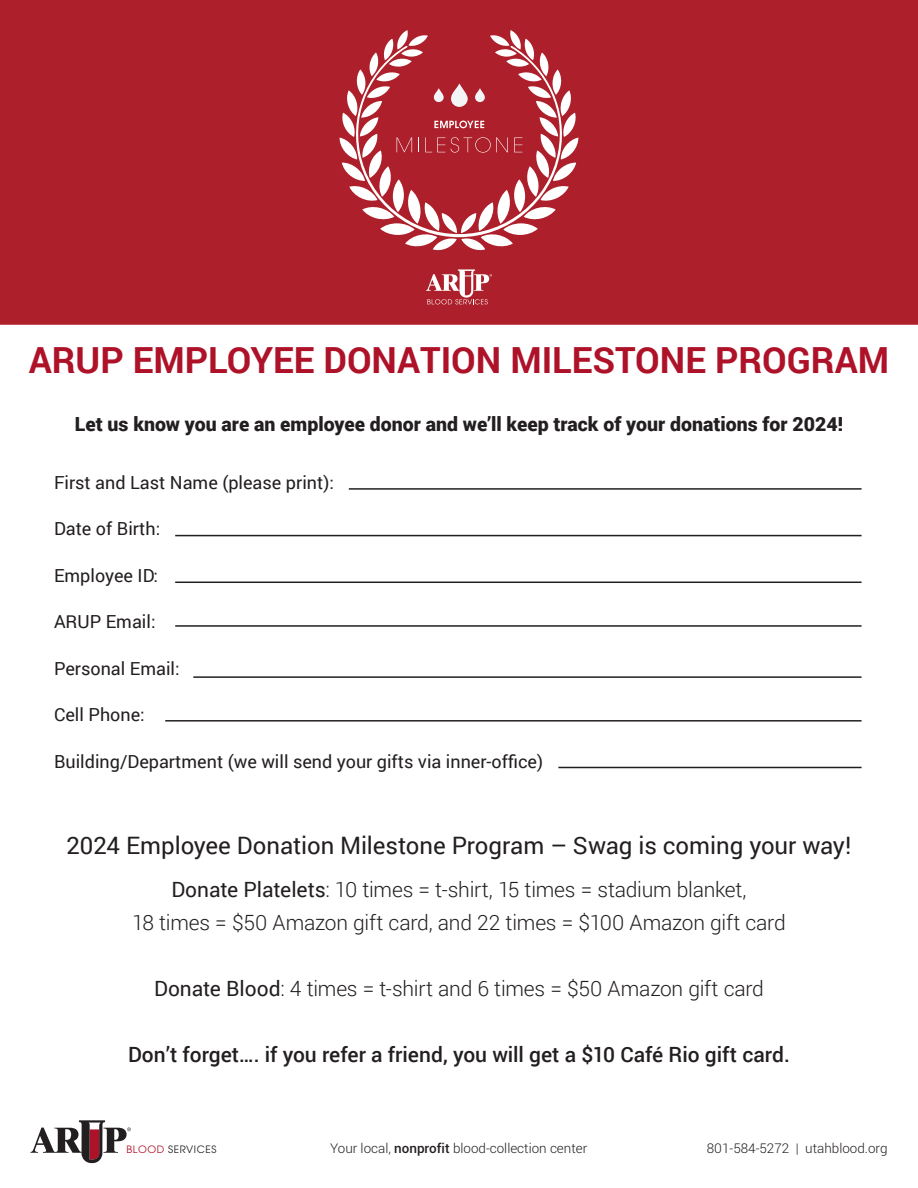
<style>
.page{position:relative;width:918px;height:1188px;background:#fff}
.page>*{position:absolute;margin:0;border:0;box-sizing:border-box;transform-origin:0 0}
.t1{font:700 36px "Roboto";color:#ae1229}
.t2{font:24px "Roboto";letter-spacing:-.005em;color:#231f20}
.t3{font:300 21px/33px "Roboto";letter-spacing:-.01em;color:#231f20;text-align:center}
.t4{font:500 21px "Roboto";color:#231f20}
.t5{font:900 19.5px "Roboto";color:#231f20}
.t6{font:18px "Roboto";color:#231f20}
.t7{font:300 13.5px "Roboto";color:#231f20}
.t8{font:10.05px "ITC Avant Garde Std";letter-spacing:.06em;color:#231f20}
.s1{font-weight:400}
.s2{color:#ae1229}
.s3{font-weight:500}
</style>
<div class="page">
<div style="left:0;top:0;width:918px;height:325px;background:#ad1f2a"></div>
<div style="left:318px;top:30px;width:282px;height:274px;background:#ad1f2a"></div>
<svg style="left:340px;top:30px;width:238px;height:221px"></svg>
<svg style="left:451px;top:83px;width:17px;height:24px"></svg>
<svg style="left:434px;top:88px;width:10px;height:14px"></svg>
<svg style="left:475px;top:88px;width:10px;height:14px"></svg>
<svg style="left:426px;top:269px;width:66px;height:35px"></svg>
<hr style="left:349px;top:488px;width:513px;height:2px;background:#231f20">
<hr style="left:175px;top:535px;width:687px;height:1px;background:#231f20">
<hr style="left:175px;top:582px;width:687px;height:1px;background:#231f20">
<hr style="left:175px;top:625px;width:687px;height:2px;background:#231f20">
<hr style="left:193px;top:676px;width:669px;height:2px;background:#231f20">
<hr style="left:165px;top:720px;width:697px;height:2px;background:#231f20">
<hr style="left:558px;top:767px;width:304px;height:1px;background:#231f20">
<svg style="left:30px;top:1120px;width:101px;height:43px"></svg>
<h1 class="t1" style="left:29px;top:334px;width:862px">ARUP EMPLOYEE DONATION MILESTONE PROGRAM</h1>
<p class="t5" style="left:75px;top:410px;width:770px">Let us know you are an employee donor and we’ll keep track of your donations for 2024!</p>
<p class="t6" style="left:54px;top:470px;width:281px">First and Last Name (please print):</p>
<p class="t6" style="left:54px;top:516px;width:108px">Date of Birth:</p>
<p class="t6" style="left:54px;top:563px;width:105px">Employee ID:</p>
<p class="t6" style="left:54px;top:609px;width:103px">ARUP Email:</p>
<p class="t6" style="left:54px;top:656px;width:127px">Personal Email:</p>
<p class="t6" style="left:54px;top:702px;width:92px">Cell Phone:</p>
<p class="t6" style="left:54px;top:749px;width:491px">Building/Department (we will send your gifts via inner-office)</p>
<p class="t2" style="left:67px;top:828px;width:786px">2024 Employee Donation Milestone Program – Swag is coming your way!</p>
<p class="t3" style="left:132px;top:873px;width:655px"><span class="s1">Donate Platelets</span>: 10 times = t-shirt, 15 times = stadium blanket,<br>18 times = $50 Amazon gift card, and 22 times = $100 Amazon gift card</p>
<p class="t3" style="left:154px;top:972px;width:611px"><span class="s1">Donate Blood</span>: 4 times = t-shirt and 6 times = $50 Amazon gift card</p>
<p class="t4" style="left:128px;top:1040px;width:663px">Don’t forget…. if you refer a friend, you will get a $10 Café Rio gift card.</p>
<p class="t8" style="left:126px;top:1143px;width:92px"><span class="s2">BLOOD</span> SERVICES</p>
<p class="t7" style="left:330px;top:1139px;width:259px">Your local, <span class="s3">nonprofit</span> blood-collection center</p>
<p class="t7" style="left:707px;top:1139px;width:182px">801-584-5272 | utahblood.org</p>
</div>
